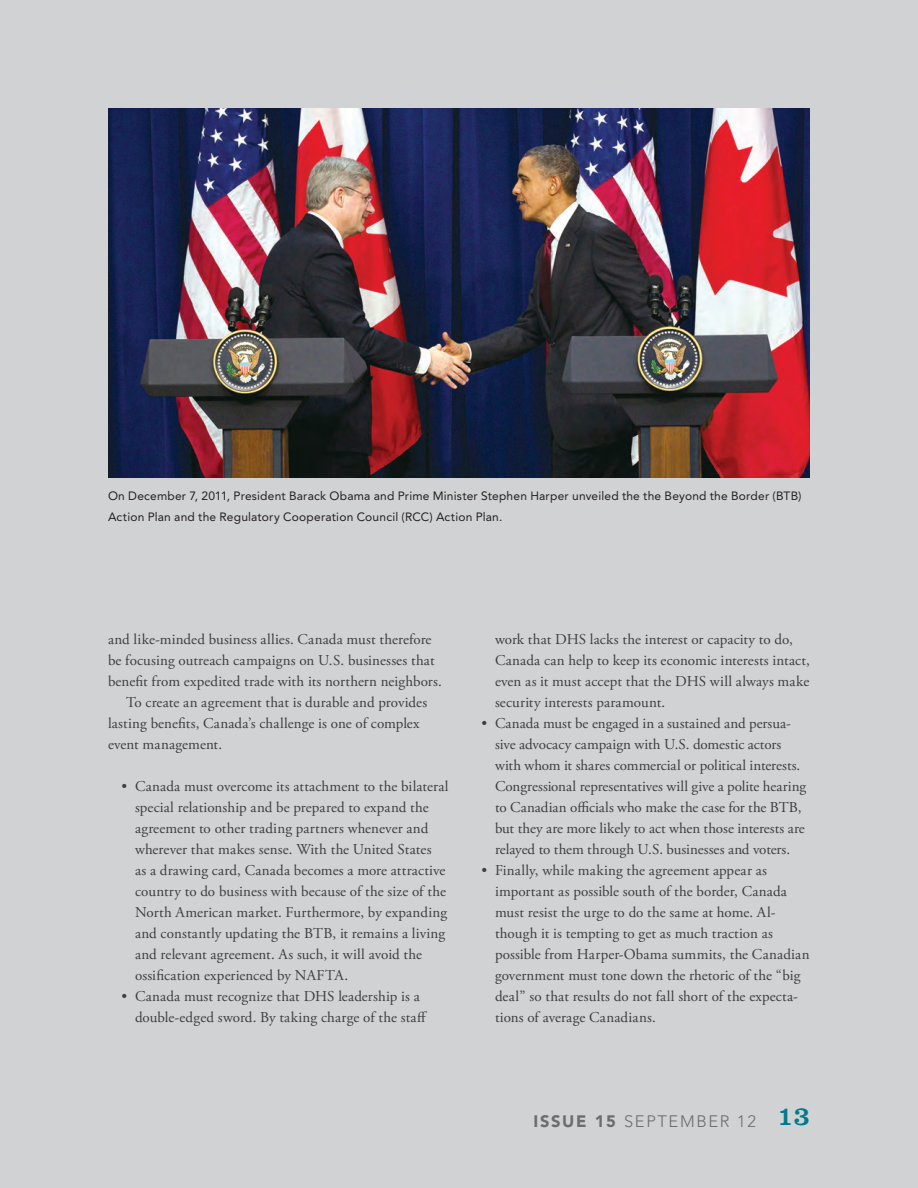
<style>
.page{position:relative;width:918px;height:1188px;background:#d1d2d4}
.page>*{position:absolute;margin:0;border:0;box-sizing:border-box;transform-origin:0 0}
.t1{font:300 16.5px "Avenir LT Std";letter-spacing:.1em;color:#6c6d70}
.t2{font:15px/21px "Adobe Garamond Pro";letter-spacing:.005em;color:#3e3e3f}
.t3{font:12px/21px "Avenir LT Std";letter-spacing:.015em;color:#231f20}
.s1{font-weight:900}
.s2{font-family:"Clarendon LT Std";font-weight:400;font-size:27px;color:#027a8d}
</style>
<div class="page">
<img style="left:108px;top:108px;width:702px;height:369px">
<p class="t3" style="left:108px;top:485px;width:695px">On December 7, 2011, President Barack Obama and Prime Minister Stephen Harper unveiled the the Beyond the Border (BTB)<br>Action Plan and the Regulatory Cooperation Council (RCC) Action Plan.</p>
<p class="t2" style="left:108px;top:629px;width:325px">and like-minded business allies. Canada must therefore</p>
<p class="t2" style="left:108px;top:650px;width:328px">be focusing outreach campaigns on U.S. businesses that</p>
<p class="t2" style="left:108px;top:671px;width:335px">benefit from expedited trade with its northern neighbors.</p>
<p class="t2" style="left:126px;top:692px;width:303px">To create an agreement that is durable and provides</p>
<p class="t2" style="left:108px;top:713px;width:313px">lasting benefits, Canada’s challenge is one of complex</p>
<p class="t2" style="left:108px;top:734px;width:116px">event management.</p>
<p class="t2" style="left:135px;top:776px;width:315px;text-indent:-14px">• Canada must overcome its attachment to the bilateral special relationship and be prepared to expand the agreement to other trading partners whenever and wherever that makes sense. With the United States<br>as a drawing card, Canada becomes a more attractive country to do business with because of the size of the North American market. Furthermore, by expanding and constantly updating the BTB, it remains a living and relevant agreement. As such, it will avoid the ossification experienced by NAFTA.</p>
<p class="t2" style="left:135px;top:986px;width:294px;text-indent:-14px">• Canada must recognize that DHS leadership is a double-edged sword. By taking charge of the staff</p>
<p class="t2" style="left:495px;top:629px;width:316px">work that DHS lacks the interest or capacity to do, Canada can help to keep its economic interests intact, even as it must accept that the DHS will always make security interests paramount.</p>
<p class="t2" style="left:495px;top:713px;width:313px;text-indent:-14px">• Canada must be engaged in a sustained and persua&shy;sive advocacy campaign with U.S. domestic actors with whom it shares commercial or political interests.<br>Congressional representatives will give a polite hearing to Canadian officials who make the case for the BTB, but they are more likely to act when those interests are relayed to them through U.S. businesses and voters.</p>
<p class="t2" style="left:495px;top:860px;width:316px;text-indent:-14px">• Finally, while making the agreement appear as important as possible south of the border, Canada must resist the urge to do the same at home. Al-- though it is tempting to get as much traction as possible from Harper-Obama summits, the Canadian government must tone down the rhetoric of the “big deal” so that results do not fall short of the expecta&shy;tions of average Canadians.</p>
<p class="t1" style="left:533px;top:1111px;width:278px"><span class="s1">ISSUE 15</span> SEPTEMBER 12 <span class="s2">13</span></p>
</div>
